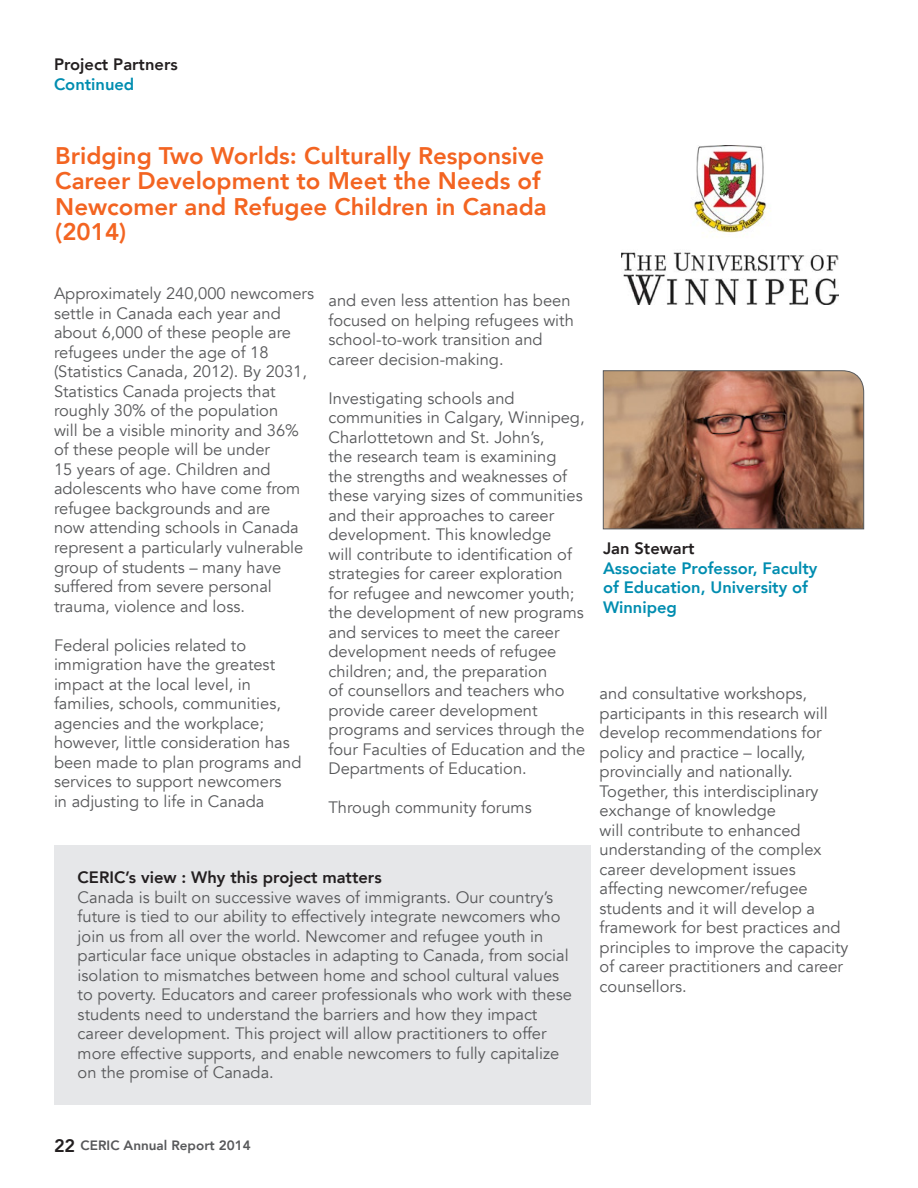
<style>
.page{position:relative;width:918px;height:1188px;background:#fff}
.page>*{position:absolute;margin:0;border:0;box-sizing:border-box;transform-origin:0 0}
.t1{font:800 24px/25.5px "Avenir";color:#f36421}
.t2{font:16.5px/19.5px "Avenir";color:#57585a}
.t3{font:800 16.5px/19.8px "Avenir";color:#008db0}
.t4{font:800 16.5px "Avenir";color:#231f20}
.t5{font:800 13.5px "Avenir";color:#57585a}
.s1{font-size:18px;color:#231f20}
</style>
<div class="page">
<div style="left:54px;top:845px;width:537px;height:259px;background:#e6e7e9"></div>
<svg style="left:603px;top:370px;width:261px;height:159px;background:#956851"></svg>
<img style="left:622px;top:145px;width:217px;height:159px">
<p class="t4" style="left:54px;top:52px;width:125px">Project Partners</p>
<p class="t3" style="left:54px;top:75px;width:82px">Continued</p>
<p class="t1" style="left:55px;top:143px;width:493px">Bridging Two Worlds: Culturally Responsive<br>Career Development to Meet the Needs of<br>Newcomer and Refugee Children in Canada (2014)</p>
<p class="t2" style="left:54px;top:284px;width:262px">Approximately 240,000 newcomers settle in Canada each year and about 6,000 of these people are refugees under the age of 18 (Statistics Canada, 2012). By 2031,<br>Statistics Canada projects that roughly 30% of the population<br>will be a visible minority and 36% of these people will be under<br>15 years of age. Children and adolescents who have come from refugee backgrounds and are<br>now attending schools in Canada represent a particularly vulnerable group of students – many have suffered from severe personal trauma, violence and loss.</p>
<p class="t2" style="left:54px;top:635px;width:249px">Federal policies related to immigration have the greatest impact at the local level, in families, schools, communities, agencies and the workplace; however, little consideration has been made to plan programs and services to support newcomers<br>in adjusting to life in Canada</p>
<p class="t2" style="left:328px;top:291px;width:247px">and even less attention has been focused on helping refugees with school-to-work transition and career decision-making.</p>
<p class="t2" style="left:328px;top:388px;width:258px">Investigating schools and communities in Calgary, Winnipeg,<br>Charlottetown and St. John’s,<br>the research team is examining<br>the strengths and weaknesses of these varying sizes of communities and their approaches to career development. This knowledge<br>will contribute to identification of strategies for career exploration for refugee and newcomer youth; the development of new programs and services to meet the career development needs of refugee children; and, the preparation<br>of counsellors and teachers who provide career development programs and services through the four Faculties of Education and the<br>Departments of Education.</p>
<p class="t2" style="left:328px;top:798px;width:205px">Through community forums</p>
<p class="t4" style="left:78px;top:865px;width:306px">CERIC’s view : Why this project matters</p>
<p class="t2" style="left:78px;top:888px;width:496px">Canada is built on successive waves of immigrants. Our country’s future is tied to our ability to effectively integrate newcomers who join us from all over the world. Newcomer and refugee youth in particular face unique obstacles in adapting to Canada, from social isolation to mismatches between home and school cultural values to poverty. Educators and career professionals who work with these students need to understand the barriers and how they impact career development. This project will allow practitioners to offer more effective supports, and enable newcomers to fully capitalize on the promise of Canada.</p>
<p class="t4" style="left:603px;top:535px;width:93px">Jan Stewart</p>
<p class="t3" style="left:603px;top:558px;width:216px">Associate Professor, Faculty of Education, University of<br>Winnipeg</p>
<p class="t2" style="left:600px;top:684px;width:250px">and consultative workshops, participants in this research will develop recommendations for policy and practice – locally, provincially and nationally.<br>Together, this interdisciplinary exchange of knowledge<br>will contribute to enhanced understanding of the complex career development issues affecting newcomer/refugee students and it will develop a framework for best practices and principles to improve the capacity of career practitioners and career counsellors.</p>
<p class="t5" style="left:54px;top:1135px;width:198px"><span class="s1">22</span> CERIC Annual Report 2014</p>
</div>
